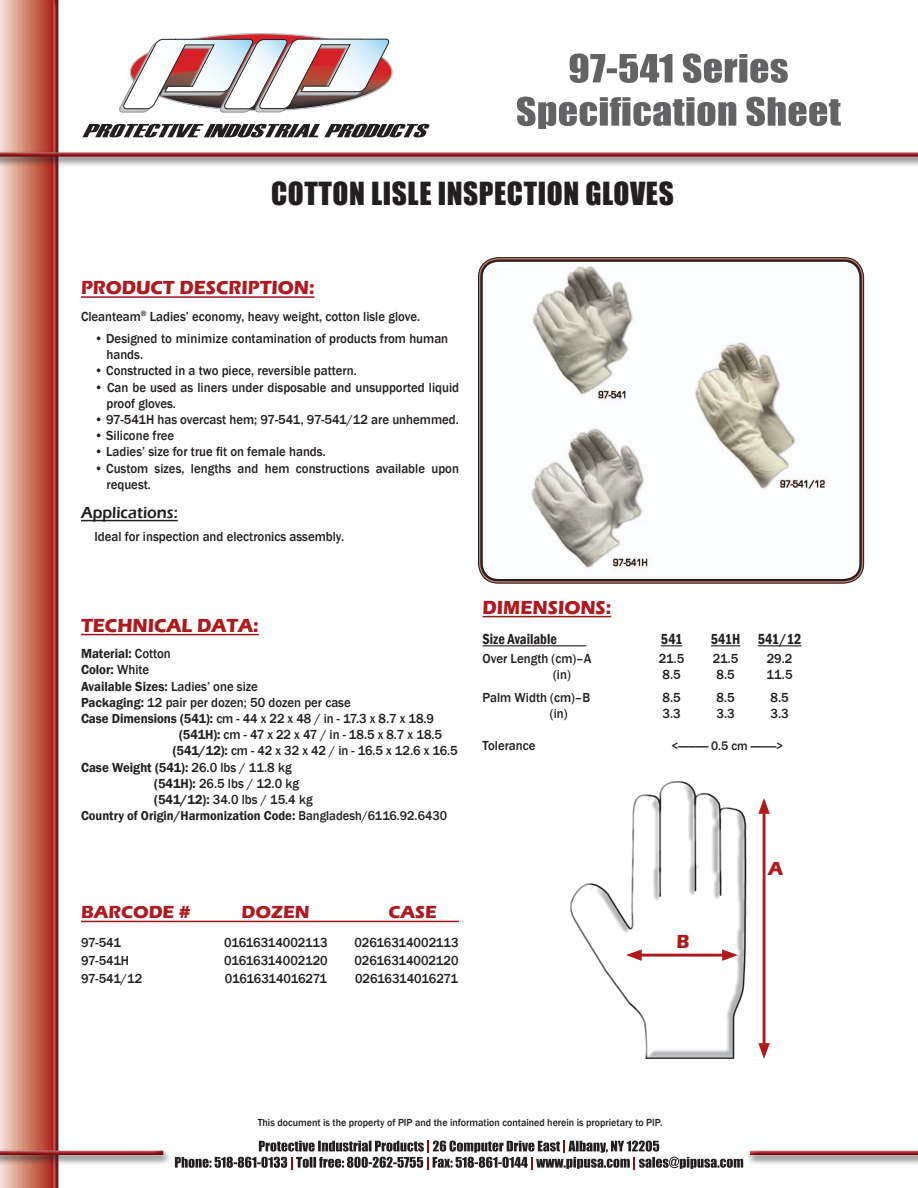
<style>
.page{position:relative;width:918px;height:1188px;background:#fff}
.page>*{position:absolute;margin:0;border:0;box-sizing:border-box;transform-origin:0 0}
.t1{font:29.25px "Impact";letter-spacing:.02em;color:#231f20}
.t2{font:700 19.5px "Eras ITC";color:#ae1a1e;scale:.95 1}
.t3{font:700 18px "Eras ITC";color:#ae1a1e}
.header_small{font:600 16.5px "Eras ITC";color:#231f20;scale:.95 1}
.body_text{font:600 condensed 15px "Franklin Gothic";color:#231f20;scale:.95 1}
.body_text-2{font:500 13.5px/16.2px "Franklin Gothic";color:#231f20;scale:.95 1}
.body_text-3{font:600 13.5px "Franklin Gothic";color:#231f20;scale:.95 1}
.body_text-4{font:600 13.2px "Franklin Gothic";color:#231f20;scale:.95 1}
.body_text-5{font:500 12.75px "Franklin Gothic";color:#231f20;scale:.95 1}
.body_text-6{font:500 10.5px "Franklin Gothic";color:#231f20;scale:.95 1}
.s1{font-weight:500}
.s2{font-weight:600}
</style>
<div class="page">
<div style="left:0;top:0;width:53px;height:1188px;background:linear-gradient(to right,#f5e2d0,#ad2714)"></div>
<div style="left:53px;top:0;width:8px;height:1188px;background:#231f20;opacity:.75"></div>
<img style="left:483px;top:262px;width:375px;height:317px">
<div style="left:478px;top:257px;width:386px;height:326px;border:1px solid #231f20;border-radius:20px"></div>
<div style="left:480px;top:260px;width:382px;height:321px;border:2px solid #231f20;border-radius:17px"></div>
<div style="left:0;top:149px;width:918px;height:18px;background:#231f20;opacity:.75"></div>
<div style="left:0;top:152px;width:918px;height:7px;background:#231f20;opacity:.75"></div>
<hr style="left:81px;top:296px;width:234px;height:2px;background:#9c1418">
<hr style="left:81px;top:520px;width:97px;height:1px;background:#231f20">
<svg style="left:175px;top:1141px;width:568px;height:28px"></svg>
<hr style="left:81px;top:921px;width:378px;height:1px;background:#9c1418">
<hr style="left:81px;top:634px;width:178px;height:1px;background:#9c1418">
<div style="left:0;top:1148px;width:171px;height:17px;background:#231f20;opacity:.75"></div>
<div style="left:0;top:1150px;width:165px;height:7px;background:#231f20;opacity:.75"></div>
<div style="left:745px;top:1148px;width:173px;height:17px;background:#231f20;opacity:.75"></div>
<div style="left:750px;top:1150px;width:168px;height:7px;background:#231f20;opacity:.75"></div>
<svg style="left:82px;top:124px;width:348px;height:13px"></svg>
<svg style="left:119px;top:34px;width:273px;height:79px"></svg>
<img style="left:570px;top:781px;width:177px;height:278px">
<hr style="left:763px;top:808px;width:3px;height:241px;background:#ae1a1e">
<svg style="left:758px;top:798px;width:12px;height:16px"></svg>
<svg style="left:758px;top:1043px;width:12px;height:16px"></svg>
<hr style="left:636px;top:954px;width:92px;height:3px;background:#ae1a1e">
<svg style="left:722px;top:949px;width:16px;height:12px"></svg>
<svg style="left:626px;top:949px;width:16px;height:12px"></svg>
<hr style="left:483px;top:616px;width:128px;height:1px;background:#9c1418">
<hr style="left:483px;top:645px;width:103px;height:1px;background:#231f20">
<svg style="left:661px;top:645px;width:21px;height:1px"></svg>
<svg style="left:711px;top:645px;width:29px;height:1px"></svg>
<hr style="left:758px;top:645px;width:43px;height:1px;background:#231f20">
<svg style="left:517px;top:97px;width:324px;height:32px"></svg>
<svg style="left:570px;top:53px;width:218px;height:30px"></svg>
<p class="t1" style="left:271px;top:170px;width:404px">COTTON LISLE INSPECTION GLOVES</p>
<p class="t2" style="left:81px;top:276px;width:247px">PRODUCT DESCRIPTION:</p>
<p class="body_text-2" style="left:81px;top:308px;width:359px">Cleanteam<sup>®</sup> Ladies’ economy, heavy weight, cotton lisle glove.</p>
<p class="body_text-2" style="left:106px;top:331px;width:361px;text-indent:-12px">• Designed to minimize contamination of products from human hands.</p>
<p class="body_text-2" style="left:95px;top:363px;width:278px">• Constructed in a two piece, reversible pattern.</p>
<p class="body_text-2" style="left:106px;top:379px;width:373px;text-indent:-12px">• Can be used as liners under disposable and unsupported liquid proof gloves.</p>
<p class="body_text-2" style="left:95px;top:412px;width:385px">• 97-541H has overcast hem; 97-541, 97-541/12 are unhemmed.</p>
<p class="body_text-2" style="left:95px;top:428px;width:86px">• Silicone free</p>
<p class="body_text-2" style="left:95px;top:444px;width:245px">• Ladies’ size for true fit on female hands.</p>
<p class="body_text-2" style="left:106px;top:460px;width:373px;text-indent:-12px">• Custom sizes, lengths and hem constructions available upon request.</p>
<p class="header_small" style="left:81px;top:503px;width:103px">Applications:</p>
<p class="body_text-2" style="left:95px;top:529px;width:264px">Ideal for inspection and electronics assembly.</p>
<p class="t2" style="left:81px;top:614px;width:189px">TECHNICAL DATA:</p>
<p class="body_text-3" style="left:81px;top:645px;width:96px">Material: <span class="s1">Cotton</span></p>
<p class="body_text-3" style="left:81px;top:662px;width:73px">Color: <span class="s1">White</span></p>
<p class="body_text-3" style="left:81px;top:678px;width:188px">Available Sizes: <span class="s1">Ladies’ one size</span></p>
<p class="body_text-2" style="left:81px;top:694px;width:286px"><span class="s2">Packaging:</span> 12 pair per dozen; 50 dozen per case</p>
<p class="body_text-2" style="left:81px;top:711px;width:373px"><span class="s2">Case Dimensions (541):</span> cm - 44 x 22 x 48 / in - 17.3 x 8.7 x 18.9</p>
<p class="body_text-2" style="left:179px;top:727px;width:278px"><span class="s2">(541H):</span> cm - 47 x 22 x 47 / in - 18.5 x 8.7 x 18.5</p>
<p class="body_text-2" style="left:173px;top:743px;width:301px"><span class="s2">(541/12):</span> cm - 42 x 32 x 42 / in - 16.5 x 12.6 x 16.5</p>
<p class="body_text-3" style="left:81px;top:759px;width:223px">Case Weight (541): <span class="s1">26.0 lbs / 11.8 kg</span></p>
<p class="body_text-2" style="left:154px;top:775px;width:154px"><span class="s2">(541H):</span> 26.5 lbs / 12.0 kg</p>
<p class="body_text-2" style="left:154px;top:792px;width:168px"><span class="s2">(541/12):</span> 34.0 lbs / 15.4 kg</p>
<p class="body_text-4" style="left:81px;top:808px;width:387px">Country of Origin/Harmonization Code: <span class="s1">Bangladesh/6116.92.6430</span></p>
<p class="t3" style="left:81px;top:902px;width:111px">BARCODE #</p>
<p class="t3" style="left:242px;top:902px;width:70px">DOZEN</p>
<p class="t3" style="left:389px;top:902px;width:50px">CASE</p>
<p class="body_text-2" style="left:81px;top:935px;width:43px">97-541</p>
<p class="body_text-2" style="left:224px;top:935px;width:111px">01616314002113</p>
<p class="body_text-2" style="left:354px;top:935px;width:111px">02616314002113</p>
<p class="body_text-2" style="left:81px;top:953px;width:52px">97-541H</p>
<p class="body_text-2" style="left:224px;top:953px;width:111px">01616314002120</p>
<p class="body_text-2" style="left:354px;top:953px;width:111px">02616314002120</p>
<p class="body_text-2" style="left:81px;top:971px;width:66px">97-541/12</p>
<p class="body_text-2" style="left:225px;top:971px;width:109px">01616314016271</p>
<p class="body_text-2" style="left:355px;top:971px;width:110px">02616314016271</p>
<p class="t2" style="left:483px;top:596px;width:137px">DIMENSIONS:</p>
<p class="body_text" style="left:483px;top:629px;width:80px">Size Available</p>
<p class="body_text" style="left:661px;top:629px;width:24px">541</p>
<p class="body_text" style="left:711px;top:629px;width:97px">541H 541/12</p>
<p class="body_text-2" style="left:483px;top:651px;width:116px">Over Length (cm)–A</p>
<p class="body_text-2" style="left:659px;top:651px;width:28px">21.5</p>
<p class="body_text-2" style="left:713px;top:651px;width:28px">21.5</p>
<p class="body_text-2" style="left:767px;top:651px;width:28px">29.2</p>
<p class="body_text-2" style="left:553px;top:667px;width:20px">(in)</p>
<p class="body_text-2" style="left:663px;top:667px;width:21px">8.5</p>
<p class="body_text-2" style="left:717px;top:667px;width:21px">8.5</p>
<p class="body_text-2" style="left:767px;top:667px;width:29px">11.5</p>
<p class="body_text-2" style="left:483px;top:689px;width:115px">Palm Width (cm)–B</p>
<p class="body_text-2" style="left:663px;top:689px;width:21px">8.5</p>
<p class="body_text-2" style="left:717px;top:689px;width:21px">8.5</p>
<p class="body_text-2" style="left:771px;top:689px;width:21px">8.5</p>
<p class="body_text-2" style="left:550px;top:706px;width:20px">(in)</p>
<p class="body_text-2" style="left:663px;top:706px;width:21px">3.3</p>
<p class="body_text-2" style="left:717px;top:706px;width:21px">3.3</p>
<p class="body_text-2" style="left:771px;top:706px;width:21px">3.3</p>
<p class="body_text-2" style="left:483px;top:738px;width:57px">Tolerance</p>
<p class="body_text-5" style="left:672px;top:738px;width:119px">&lt;------------- 0.5 cm -----------&gt;</p>
<p class="t2" style="left:677px;top:931px;width:15px">B</p>
<p class="t2" style="left:768px;top:857px;width:17px">A</p>
<p class="body_text-6" style="left:258px;top:1116px;width:427px">This document is the property of PIP and the information contained herein is proprietary to PIP.</p>
</div>
